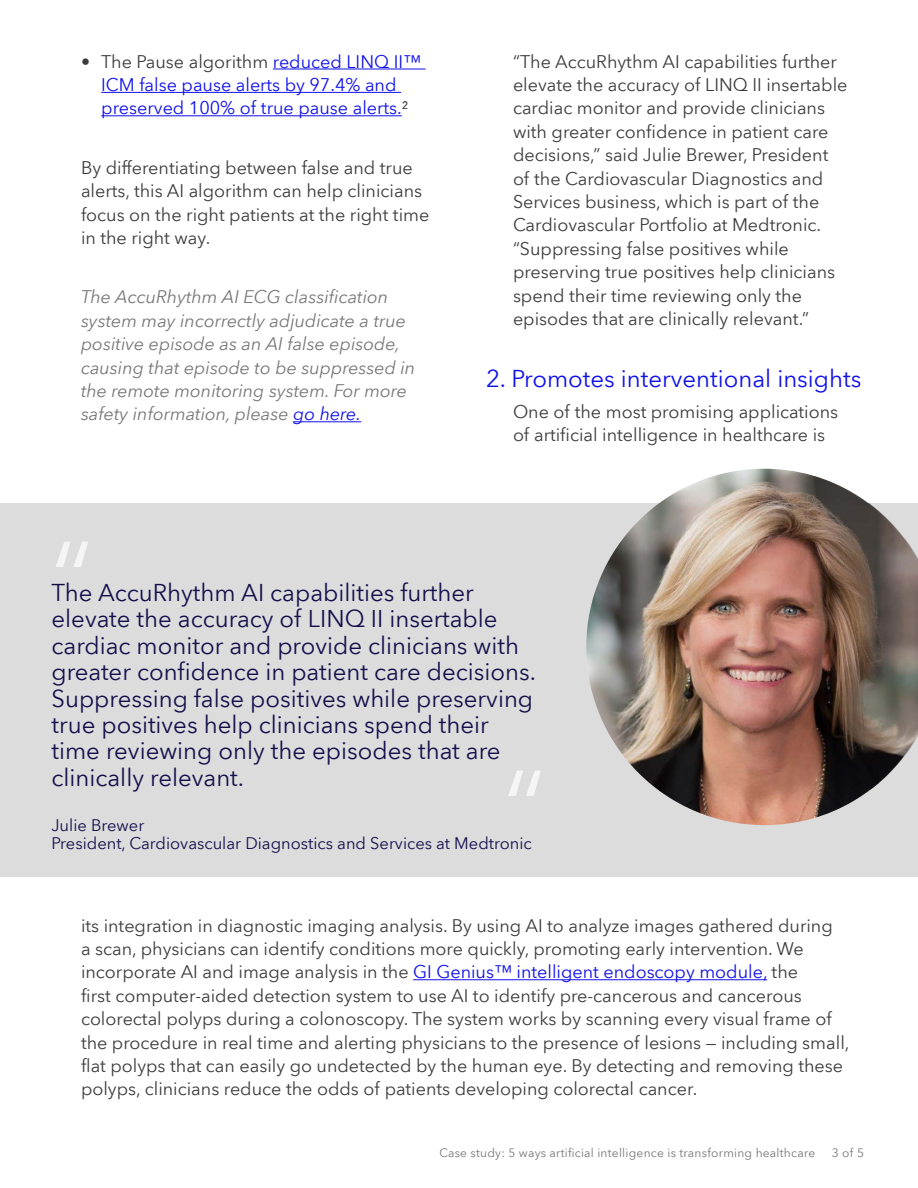
<style>
.page{position:relative;width:918px;height:1188px;background:#fff}
.page>*{position:absolute;margin:0;border:0;box-sizing:border-box;transform-origin:0 0}
.t1{font:108px "Avenir Next World";color:#f5f5f5}
.t2{font:24px/26.4px "Avenir Next World";color:#140f4b}
.t3{font:24px "Avenir Next World";color:#1010eb}
.t4{font:18px/23.4px "Avenir Next World";color:#3c3c3c}
.t5{font:italic 18px/23.4px "Avenir Next World";color:#777}
.t6{font:18px/23.4px "Avenir Next World";color:#1010eb;text-align:center}
.t7{font:16.5px/18.1px "Avenir Next World";color:#140f4b}
.t8{font:12px "Avenir Next World";letter-spacing:.02em;color:#777}
.s1{color:#3c3c3c}
.s2{color:#1010eb}
</style>
<div class="page">
<hr style="left:273px;top:69px;width:153px;height:1px;background:#1010eb">
<hr style="left:101px;top:92px;width:300px;height:1px;background:#1010eb">
<hr style="left:101px;top:115px;width:301px;height:1px;background:#1010eb">
<hr style="left:293px;top:421px;width:68px;height:1px;background:#1010eb">
<div style="left:0;top:504px;width:918px;height:373px;background:#dcdcdc"></div>
<img style="left:586px;top:469px;width:332px;height:356px">
<hr style="left:413px;top:979px;width:354px;height:1px;background:#1010eb">
<p class="t6" style="left:81px;top:50px;width:342px"><span class="s1">• The Pause algorithm</span> reduced LINQ II™<br>ICM false pause alerts by 97.4% and preserved 100% of true pause alerts.<span class="s1">2</span></p>
<p class="t4" style="left:81px;top:156px;width:350px">By differentiating between false and true alerts, this AI algorithm can help clinicians focus on the right patients at the right time in the right way.</p>
<p class="t5" style="left:81px;top:284px;width:336px">The AccuRhythm AI ECG classification system may incorrectly adjudicate a true positive episode as an AI false episode, causing that episode to be suppressed in the remote monitoring system. For more safety information, please <span class="s2">go here.</span></p>
<h1 class="t1" style="left:51px;top:494px;width:43px">“</h1>
<p class="t4" style="left:513px;top:50px;width:336px">“The AccuRhythm AI capabilities further elevate the accuracy of LINQ II insertable cardiac monitor and provide clinicians with greater confidence in patient care decisions,” said Julie Brewer, President of the Cardiovascular Diagnostics and Services business, which is part of the Cardiovascular Portfolio at Medtronic. “Suppressing false positives while preserving true positives help clinicians spend their time reviewing only the episodes that are clinically relevant.”</p>
<h2 class="t3" style="left:486px;top:360px;width:377px">2. Promotes interventional insights</h2>
<p class="t4" style="left:513px;top:400px;width:327px">One of the most promising applications of artificial intelligence in healthcare is</p>
<p class="t2" style="left:52px;top:580px;width:486px">The AccuRhythm AI capabilities further elevate the accuracy of LINQ II insertable cardiac monitor and provide clinicians with greater confidence in patient care decisions.<br>Suppressing false positives while preserving true positives help clinicians spend their time reviewing only the episodes that are clinically relevant.</p>
<p class="t7" style="left:52px;top:816px;width:482px">Julie Brewer<br>President, Cardiovascular Diagnostics and Services at Medtronic</p>
<h1 class="t1" style="left:504px;top:723px;width:43px">“</h1>
<p class="t4" style="left:81px;top:914px;width:770px">its integration in diagnostic imaging analysis. By using AI to analyze images gathered during<br>a scan, physicians can identify conditions more quickly, promoting early intervention. We incorporate AI and image analysis in the <span class="s2">GI Genius™ intelligent endoscopy module,</span> the<br>first computer-aided detection system to use AI to identify pre-cancerous and cancerous colorectal polyps during a colonoscopy. The system works by scanning every visual frame of the procedure in real time and alerting physicians to the presence of lesions — including small, flat polyps that can easily go undetected by the human eye. By detecting and removing these polyps, clinicians reduce the odds of patients developing colorectal cancer.</p>
<p class="t8" style="left:439px;top:1143px;width:377px">Case study: 5 ways artificial intelligence is transforming healthcare</p>
<p class="t8" style="left:832px;top:1143px;width:34px">3 of 5</p>
</div>
